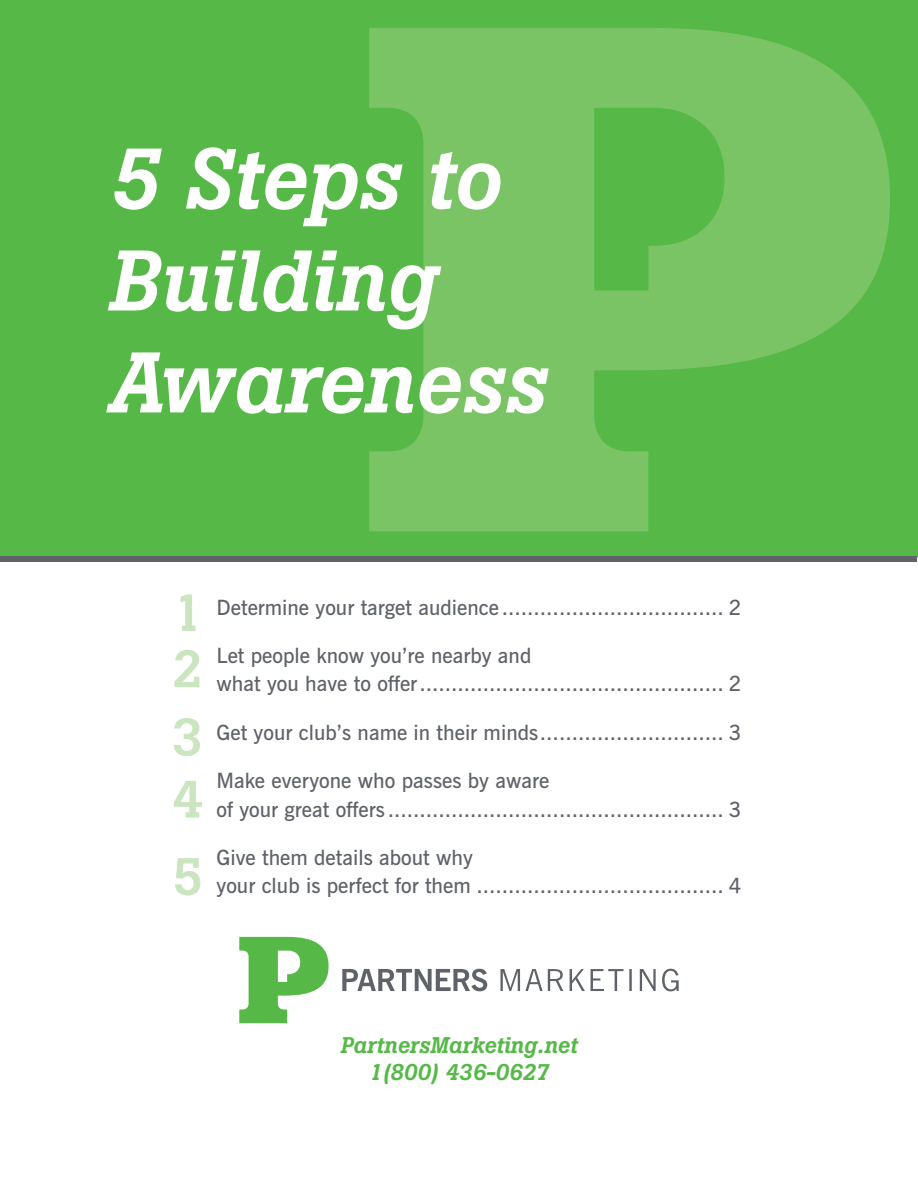
<style>
.page{position:relative;width:918px;height:1188px;background:#fff}
.page>*{position:absolute;margin:0;border:0;box-sizing:border-box;transform-origin:0 0}
.t1{font:italic 500 84.9px/102px "Boton";color:#fff}
.t2{font:500 51.9px "Boton";color:#cce5c1}
.t3{font:italic 500 22.5px "Boton";color:#56b947}
.t4{font:600 21px/28.2px "News Gothic BT";color:#5f6369}
</style>
<div class="page">
<div style="left:1px;top:1px;width:916px;height:556px;background:#56b947"></div>
<svg style="left:369px;top:28px;width:521px;height:503px;fill:#7ac465"></svg>
<div style="left:1px;top:556px;width:916px;height:5px;background:#5f6369"></div>
<svg style="left:239px;top:937px;width:90px;height:86px"></svg>
<svg style="left:342px;top:969px;width:337px;height:22px"></svg>
<p class="t1" style="left:108px;top:129px;width:440px">5 Steps to<br>Building<br>Awareness</p>
<p class="t2" style="left:172px;top:582px;width:33px">1</p>
<p class="t2" style="left:172px;top:638px;width:33px">2</p>
<p class="t2" style="left:172px;top:706px;width:33px">3</p>
<p class="t2" style="left:172px;top:769px;width:33px">4</p>
<p class="t2" style="left:172px;top:846px;width:33px">5</p>
<p class="t4" style="left:217px;top:593px;width:527px">Determine your target audience ................................... 2</p>
<p class="t4" style="left:217px;top:641px;width:527px">Let people know you’re nearby and<br>what you have to offer................................................ 2</p>
<p class="t4" style="left:217px;top:718px;width:527px">Get your club’s name in their minds............................. 3</p>
<p class="t4" style="left:217px;top:767px;width:527px">Make everyone who passes by aware<br>of your great offers ..................................................... 3</p>
<p class="t4" style="left:217px;top:843px;width:527px">Give them details about why<br>your club is perfect for them ....................................... 4</p>
<p class="t3" style="left:341px;top:1032px;width:238px">PartnersMarketing.net</p>
<p class="t3" style="left:369px;top:1059px;width:182px">1(800) 436-0627</p>
</div>
